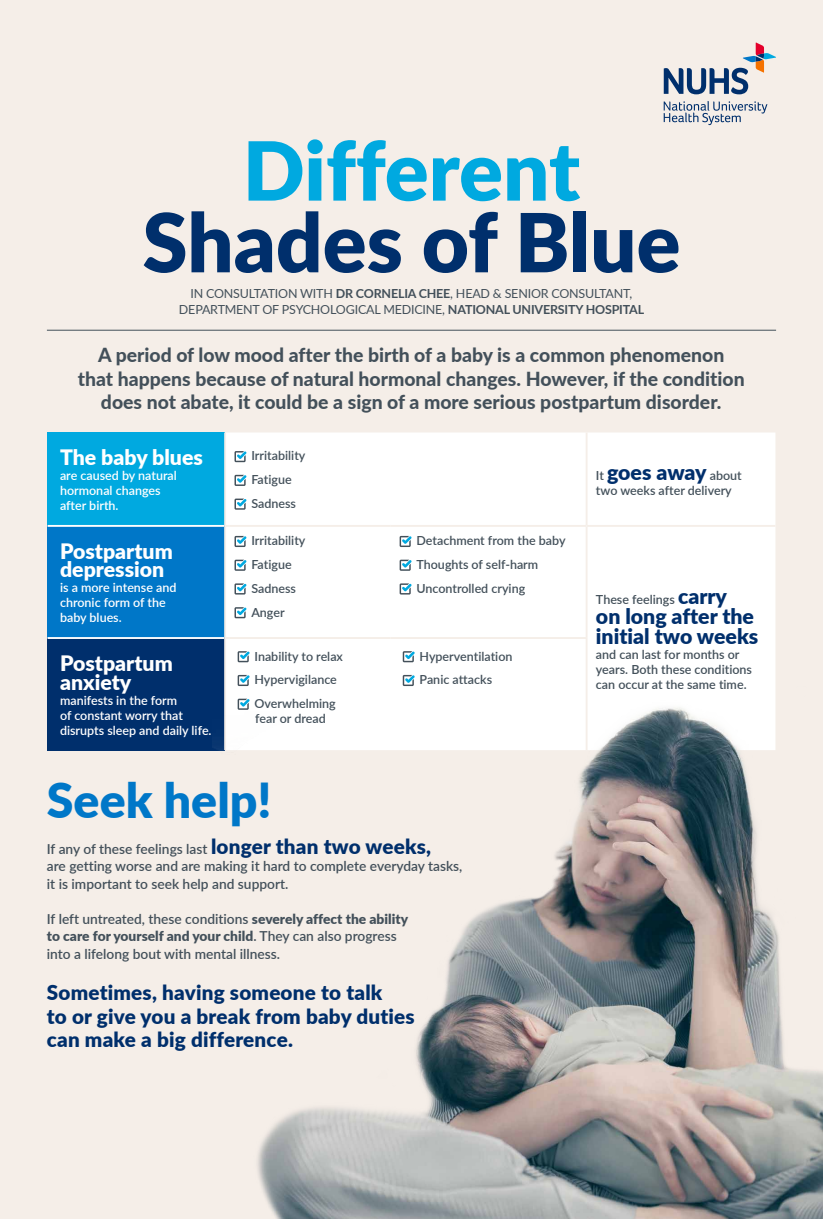
<style>
.page{position:relative;width:823px;height:1219px;background:#fff}
.page>*{position:absolute;margin:0;border:0;box-sizing:border-box;transform-origin:0 0}
.t1{font:900 81.44px "Lato";color:#002f6c}
.t2{font:900 81.44px "Lato";letter-spacing:-.005em;color:#00a9e0}
.t3{font:900 48.25px "Lato";color:#0077c8}
.t4{font:900 21.25px/18.8px "Lato";color:#fff}
.t5{font:900 21.25px/20px "Lato";color:#002f6c}
.t6{font:900 20.62px/23.8px "Lato";letter-spacing:.01em;color:#002f6c}
.t7{font:800 19.38px/23.8px "Lato";color:#43505a;text-align:center}
.t8{font:600 13.75px/17.5px "Lato";color:#43505a}
.t9{font:600 12.5px/23.8px "Lato";color:#43505a}
.t10{font:600 12.5px/15px "Lato";color:#fff}
.t11{font:12.5px/16.2px "Lato";letter-spacing:-.015em;color:#43505a;text-align:center}
.s1{font-weight:700}
.s2{font-weight:900;font-size:20.62px;color:#002f6c}
.s3{font-weight:900}
.s4{font-weight:600;font-size:12.5px;color:#43505a}
.s5{font-weight:900;font-size:21.25px;color:#002f6c}
</style>
<div class="page">
<div style="left:0;top:0;width:822px;height:1219px;background:#f5eee8"></div>
<svg style="left:663px;top:101px;width:104px;height:24px"></svg>
<svg style="left:663px;top:42px;width:113px;height:52px"></svg>
<hr style="left:47px;top:330px;width:729px;height:1px;background:#43505a">
<div style="left:48px;top:432px;width:177px;height:94px;background:#00a9e0"></div>
<div style="left:226px;top:432px;width:549px;height:237px;background:#fff"></div>
<div style="left:48px;top:526px;width:177px;height:112px;background:#0077c8"></div>
<div style="left:48px;top:638px;width:177px;height:112px;background:#002f6c"></div>
<hr style="left:48px;top:525px;width:176px;height:2px;background:#fff">
<hr style="left:48px;top:637px;width:176px;height:2px;background:#fff">
<hr style="left:224px;top:432px;width:2px;height:93px;background:#f5eee8">
<hr style="left:585px;top:432px;width:2px;height:93px;background:#f5eee8">
<hr style="left:224px;top:525px;width:166px;height:2px;background:#f5eee8">
<hr style="left:224px;top:527px;width:2px;height:110px;background:#f5eee8">
<hr style="left:390px;top:525px;width:196px;height:2px;background:#f5eee8">
<hr style="left:586px;top:525px;width:189px;height:2px;background:#f5eee8">
<hr style="left:585px;top:527px;width:2px;height:110px;background:#f5eee8">
<hr style="left:224px;top:637px;width:166px;height:2px;background:#f5eee8">
<hr style="left:224px;top:639px;width:2px;height:111px;background:#f5eee8">
<hr style="left:390px;top:637px;width:197px;height:2px;background:#f5eee8">
<hr style="left:585px;top:639px;width:2px;height:111px;background:#f5eee8">
<svg style="left:234px;top:451px;width:12px;height:11px"></svg>
<svg style="left:234px;top:475px;width:12px;height:11px"></svg>
<svg style="left:234px;top:498px;width:12px;height:12px"></svg>
<svg style="left:234px;top:536px;width:12px;height:11px"></svg>
<svg style="left:234px;top:560px;width:12px;height:11px"></svg>
<svg style="left:234px;top:583px;width:12px;height:11px"></svg>
<svg style="left:234px;top:607px;width:12px;height:11px"></svg>
<svg style="left:399px;top:536px;width:12px;height:11px"></svg>
<svg style="left:399px;top:560px;width:12px;height:11px"></svg>
<svg style="left:399px;top:583px;width:12px;height:11px"></svg>
<svg style="left:237px;top:651px;width:12px;height:11px"></svg>
<svg style="left:402px;top:651px;width:12px;height:11px"></svg>
<img style="left:212px;top:669px;width:610px;height:550px">
<h1 class="t2" style="left:243px;top:110px;width:339px">Different</h1>
<h1 class="t1" style="left:142px;top:181px;width:539px">Shades of Blue</h1>
<p class="t11" style="left:179px;top:285px;width:466px">IN CONSULTATION WITH <span class="s1">DR CORNELIA CHEE</span>, HEAD &amp; SENIOR CONSULTANT,<br>DEPARTMENT OF PSYCHOLOGICAL MEDICINE, <span class="s1">NATIONAL UNIVERSITY HOSPITAL</span></p>
<h3 class="t7" style="left:78px;top:342px;width:668px">A period of low mood after the birth of a baby is a common phenomenon<br>that happens because of natural hormonal changes. However, if the condition does not abate, it could be a sign of a more serious postpartum disorder.</h3>
<h3 class="t4" style="left:60px;top:447px;width:144px">The baby blues</h3>
<p class="t10" style="left:60px;top:468px;width:118px">are caused by natural hormonal changes after birth.</p>
<h3 class="t4" style="left:60px;top:540px;width:114px">Postpartum depression</h3>
<p class="t10" style="left:60px;top:580px;width:118px">is a more intense and chronic form of the baby blues.</p>
<h3 class="t4" style="left:60px;top:653px;width:114px">Postpartum anxiety</h3>
<p class="t10" style="left:60px;top:692px;width:153px">manifests in the form<br>of constant worry that disrupts sleep and daily life.</p>
<p class="t9" style="left:251px;top:443px;width:56px">Irritability<br>Fatigue<br>Sadness</p>
<p class="t9" style="left:251px;top:528px;width:56px">Irritability<br>Fatigue<br>Sadness<br>Anger</p>
<p class="t9" style="left:416px;top:528px;width:150px">Detachment from the baby<br>Thoughts of self-harm<br>Uncontrolled crying</p>
<p class="t9" style="left:254px;top:643px;width:90px">Inability to relax<br>Hypervigilance<br>Overwhelming</p>
<p class="t9" style="left:255px;top:706px;width:72px">fear or dread</p>
<p class="t9" style="left:419px;top:643px;width:94px">Hyperventilation<br>Panic attacks</p>
<h2 class="t3" style="left:47px;top:764px;width:226px">Seek help!</h2>
<p class="t8" style="left:47px;top:839px;width:417px">If any of these feelings last <span class="s2">longer than two weeks,<br></span>are getting worse and are making it hard to complete everyday tasks, it is important to seek help and support.</p>
<p class="t8" style="left:47px;top:909px;width:362px">If left untreated, these conditions <span class="s3">severely affect the ability to care for yourself and your child</span>. They can also progress into a lifelong bout with mental illness.</p>
<h3 class="t6" style="left:47px;top:979px;width:369px">Sometimes, having someone to talk<br>to or give you a break from baby duties can make a big difference.</h3>
<h3 class="t5" style="left:596px;top:461px;width:147px"><span class="s4">It</span> goes away <span class="s4">about</span></h3>
<p class="t9" style="left:596px;top:478px;width:137px">two weeks after delivery</p>
<p class="t9" style="left:596px;top:587px;width:132px">These feelings <span class="s5">carry</span></p>
<h3 class="t5" style="left:596px;top:605px;width:164px">on long after the initial two weeks</h3>
<p class="t9" style="left:596px;top:646px;width:157px;line-height:15px">and can last for months or years. Both these conditions can occur at the same time.</p>
</div>
